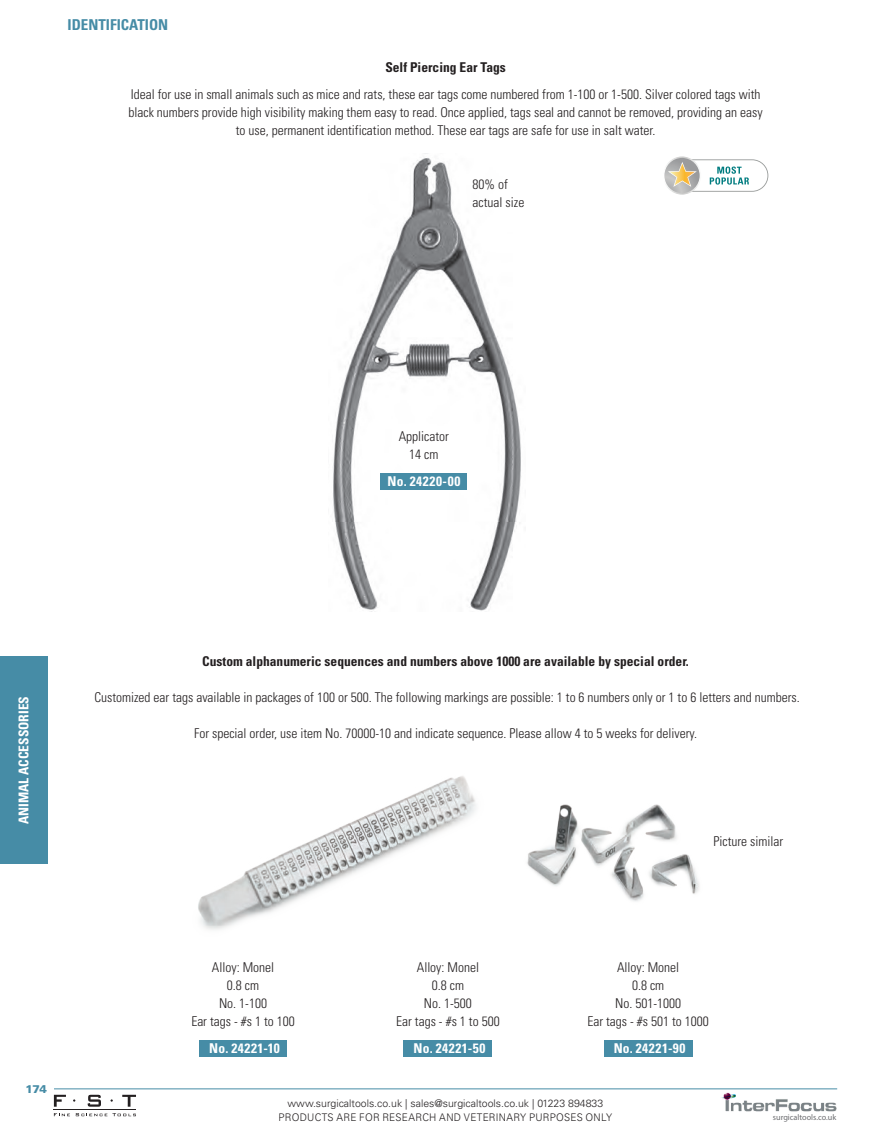
<style>
.page{position:relative;width:891px;height:1134px;background:#fff}
.page>*{position:absolute;margin:0;border:0;box-sizing:border-box;transform-origin:0 0}
.t1{font:700 condensed 15px "Univers LT Std";color:#468ca6}
.t2{font:300 condensed 13.5px/18px "Univers LT Std";color:#231f20;text-align:center}
.t3{font:700 condensed 13.5px "Univers LT Std";color:#231f20}
.t4{font:700 condensed 13.5px "Univers LT Std";letter-spacing:.015em;color:#fff}
.t5{font:700 condensed 13.5px "Univers LT Std";letter-spacing:.04em;color:#fff}
.t6{font:700 condensed 13.5px "Univers LT Std";letter-spacing:.045em;color:#fff}
.t7{font:900 11.25px "Univers LT Std";color:#468ca6}
.t8{font:300 10.5px/13.5px "Univers LT Std";color:#231f20;text-align:center}
.t9{font:8.25px "Myriad Pro";color:#6c6d70}
</style>
<div class="page">
<hr style="left:54px;top:1089px;width:783px;height:1px;background:#468ca6">
<svg style="left:54px;top:1095px;width:12px;height:12px"></svg>
<svg style="left:88px;top:1095px;width:13px;height:12px"></svg>
<svg style="left:122px;top:1095px;width:14px;height:12px"></svg>
<svg style="left:54px;top:1113px;width:16px;height:3px"></svg>
<svg style="left:76px;top:1113px;width:60px;height:3px"></svg>
<hr style="left:54px;top:1110px;width:82px;height:1px;background:#231f20">
<div style="left:0;top:657px;width:47px;height:207px;background:#468ca6"></div>
<div style="left:404px;top:1040px;width:88px;height:16px;background:#468ca6"></div>
<div style="left:604px;top:1040px;width:88px;height:16px;background:#468ca6"></div>
<img style="left:527px;top:804px;width:172px;height:98px">
<div style="left:199px;top:1040px;width:88px;height:16px;background:#468ca6"></div>
<img style="left:198px;top:776px;width:278px;height:154px">
<img style="left:333px;top:153px;width:188px;height:458px">
<div style="left:381px;top:473px;width:86px;height:16px;background:#468ca6"></div>
<svg style="left:664px;top:156px;width:104px;height:39px"></svg>
<img style="left:721px;top:1093px;width:116px;height:19px">
<p class="t1" style="left:68px;top:16px;width:102px">IDENTIFICATION</p>
<p class="t3" style="left:385px;top:59px;width:122px">Self Piercing Ear Tags</p>
<p class="t2" style="left:128px;top:85px;width:636px">Ideal for use in small animals such as mice and rats, these ear tags come numbered from 1-100 or 1-500. Silver colored tags with black numbers provide high visibility making them easy to read. Once applied, tags seal and cannot be removed, providing an easy to use, permanent identification method. These ear tags are safe for use in salt water.</p>
<p class="t2" style="left:473px;top:175px;width:53px;text-align:left">80% of actual size</p>
<p class="t2" style="left:399px;top:427px;width:52px">Applicator<br>14 cm</p>
<p class="t6" style="left:387px;top:473px;width:74px">No. 24220-00</p>
<p class="t4" style="left:15px;top:824px;width:130px;rotate:-90deg">ANIMAL ACCESSORIES</p>
<p class="t7" style="left:26px;top:1082px;width:23px">174</p>
<p class="t3" style="left:202px;top:653px;width:488px">Custom alphanumeric sequences and numbers above 1000 are available by special order.</p>
<p class="t2" style="left:94px;top:688px;width:707px">Customized ear tags available in packages of 100 or 500. The following markings are possible: 1 to 6 numbers only or 1 to 6 letters and numbers.</p>
<p class="t2" style="left:194px;top:724px;width:504px">For special order, use item No. 70000-10 and indicate sequence. Please allow 4 to 5 weeks for delivery.</p>
<p class="t2" style="left:191px;top:958px;width:105px">Alloy: Monel<br>0.8 cm<br>No. 1-100<br>Ear tags - #s 1 to 100</p>
<p class="t4" style="left:209px;top:1040px;width:72px">No. 24221-10</p>
<p class="t2" style="left:396px;top:958px;width:105px">Alloy: Monel<br>0.8 cm<br>No. 1-500<br>Ear tags - #s 1 to 500</p>
<p class="t5" style="left:413px;top:1040px;width:73px">No. 24221-50</p>
<p class="t2" style="left:713px;top:832px;width:71px">Picture similar</p>
<p class="t2" style="left:587px;top:958px;width:123px">Alloy: Monel<br>0.8 cm<br>No. 501-1000<br>Ear tags - #s 501 to 1000</p>
<p class="t5" style="left:614px;top:1040px;width:73px">No. 24221-90</p>
<p class="t8" style="left:278px;top:1097px;width:335px">www.surgicaltools.co.uk | sales@surgicaltools.co.uk | 01223 894833<br>PRODUCTS ARE FOR RESEARCH AND VETERINARY PURPOSES ONLY</p>
<p class="t9" style="left:773px;top:1112px;width:65px">surgicaltools.co.uk</p>
</div>
